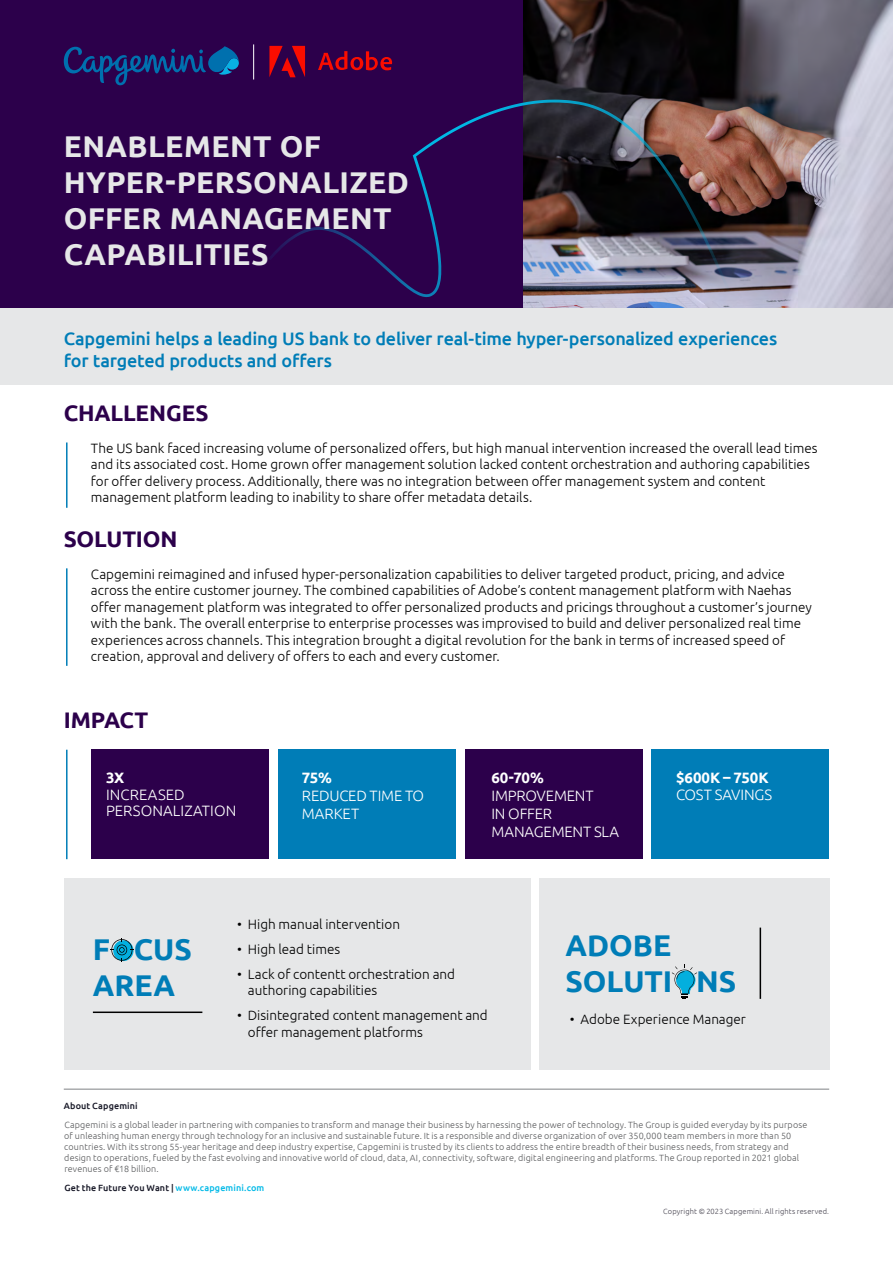
<style>
.page{position:relative;width:893px;height:1263px;background:#fff}
.page>*{position:absolute;margin:0;border:0;box-sizing:border-box;transform-origin:0 0}
.t1{font:700 30px/36px "Ubuntu";letter-spacing:.015em;color:#e6e7e8}
.t2{font:700 30px/36px "Ubuntu";color:#007db7}
.t3{font:700 22.5px "Ubuntu";letter-spacing:-.01em;color:#2c004b}
.t4{font:500 18px/21.6px "Ubuntu";letter-spacing:-.01em;color:#007db7}
.t5{font:300 15px/18px "Ubuntu";letter-spacing:-.01em;color:#fff}
.t6{font:700 15px "Ubuntu";letter-spacing:-.01em;color:#fff}
.t7{font:300 13.5px/16.5px "Ubuntu";color:#000}
.t8{font:300 9px/10.8px "Ubuntu";letter-spacing:.015em;color:#58595b}
.t9{font:500 9px "Ubuntu";letter-spacing:.015em;color:#151625}
.t10{font:300 7.5px "Ubuntu";letter-spacing:.015em;color:#484551}
.s1{color:#00b9e7}
</style>
<div class="page">
<div style="left:0;top:0;width:893px;height:317px;background:#2c004b"></div>
<div style="left:0;top:309px;width:893px;height:76px;background:#e6e7e8"></div>
<div style="left:64px;top:878px;width:466px;height:191px;background:#e6e7e8"></div>
<div style="left:539px;top:878px;width:290px;height:191px;background:#e6e7e8"></div>
<img style="left:523px;top:0;width:370px;height:308px">
<hr style="left:66px;top:442px;width:2px;height:66px;background:#007db7">
<hr style="left:66px;top:568px;width:2px;height:98px;background:#007db7">
<hr style="left:66px;top:750px;width:2px;height:109px;background:#007db7">
<div style="left:91px;top:750px;width:178px;height:109px;background:#2c004b"></div>
<div style="left:465px;top:750px;width:177px;height:109px;background:#2c004b"></div>
<div style="left:278px;top:750px;width:177px;height:109px;background:#007db7"></div>
<div style="left:651px;top:750px;width:178px;height:109px;background:#007db7"></div>
<hr style="left:760px;top:927px;width:1px;height:72px;background:#000">
<svg style="left:672px;top:964px;width:25px;height:35px"></svg>
<hr style="left:93px;top:1011px;width:109px;height:2px;background:#000">
<svg style="left:110px;top:938px;width:24px;height:24px"></svg>
<hr style="left:64px;top:1089px;width:765px;height:1px;background:#808285">
<svg style="left:269px;top:100px;width:271px;height:197px"></svg>
<svg style="left:318px;top:51px;width:74px;height:19px"></svg>
<svg style="left:269px;top:46px;width:36px;height:31px"></svg>
<svg style="left:64px;top:46px;width:175px;height:39px"></svg>
<hr style="left:253px;top:44px;width:1px;height:36px;background:#fff">
<h1 class="t1" style="left:64px;top:128px;width:347px">ENABLEMENT OF<br>HYPER-PERSONALIZED<br>OFFER MANAGEMENT<br>CAPABILITIES</h1>
<h3 class="t4" style="left:64px;top:327px;width:715px">Capgemini helps a leading US bank to deliver real-time hyper-personalized experiences for targeted products and offers</h3>
<h2 class="t3" style="left:64px;top:399px;width:146px">CHALLENGES</h2>
<p class="t7" style="left:91px;top:440px;width:728px">The US bank faced increasing volume of personalized offers, but high manual intervention increased the overall lead times and its associated cost. Home grown offer management solution lacked content orchestration and authoring capabilities for offer delivery process. Additionally, there was no integration between offer management system and content management platform leading to inability to share offer metadata details.</p>
<h2 class="t3" style="left:64px;top:525px;width:115px">SOLUTION</h2>
<p class="t7" style="left:91px;top:565px;width:722px">Capgemini reimagined and infused hyper-personalization capabilities to deliver targeted product, pricing, and advice across the entire customer journey. The combined capabilities of Adobe’s content management platform with Naehas offer management platform was integrated to offer personalized products and pricings throughout a customer’s journey with the bank. The overall enterprise to enterprise processes was improvised to build and deliver personalized real time experiences across channels. This integration brought a digital revolution for the bank in terms of increased speed of creation, approval and delivery of offers to each and every customer.</p>
<h2 class="t3" style="left:64px;top:706px;width:86px">IMPACT</h2>
<p class="t6" style="left:106px;top:769px;width:20px">3X</p>
<p class="t5" style="left:106px;top:786px;width:132px;line-height:16.5px">INCREASED<br>PERSONALIZATION</p>
<p class="t6" style="left:302px;top:769px;width:31px">75%</p>
<p class="t5" style="left:302px;top:787px;width:124px">REDUCED TIME TO<br>MARKET</p>
<p class="t6" style="left:491px;top:769px;width:54px">60-70%</p>
<p class="t5" style="left:491px;top:787px;width:129px">IMPROVEMENT<br>IN OFFER<br>MANAGEMENT SLA</p>
<p class="t6" style="left:676px;top:769px;width:94px">$600K – 750K</p>
<p class="t5" style="left:676px;top:785px;width:97px">COST SAVINGS</p>
<h1 class="t2" style="left:93px;top:930px;width:101px">F CUS<br>AREA</h1>
<p class="t7" style="left:237px;top:915px;width:164px">• High manual intervention</p>
<p class="t7" style="left:237px;top:940px;width:105px">• High lead times</p>
<p class="t7" style="left:248px;top:965px;width:209px;text-indent:-11px">• Lack of contentt orchestration and authoring capabilities</p>
<p class="t7" style="left:248px;top:1007px;width:242px;text-indent:-11px">• Disintegrated content management and offer management platforms</p>
<p class="t7" style="left:570px;top:1010px;width:178px">• Adobe Experience Manager</p>
<h1 class="t2" style="left:565px;top:926px;width:172px">ADOBE<br>SOLUTI NS</h1>
<p class="t9" style="left:64px;top:1100px;width:76px">About Capgemini</p>
<p class="t8" style="left:64px;top:1119px;width:745px">Capgemini is a global leader in partnering with companies to transform and manage their business by harnessing the power of technology. The Group is guided everyday by its purpose of unleashing human energy through technology for an inclusive and sustainable future. It is a responsible and diverse organization of over 350,000 team members in more than 50 countries. With its strong 55-year heritage and deep industry expertise, Capgemini is trusted by its clients to address the entire breadth of their business needs, from strategy and design to operations, fueled by the fast evolving and innovative world of cloud, data, AI, connectivity, software, digital engineering and platforms. The Group reported in 2021 global revenues of €18 billion.</p>
<p class="t9" style="left:64px;top:1182px;width:201px">Get the Future You Want | <span class="s1">www.capgemini.com</span></p>
<p class="t10" style="left:663px;top:1207px;width:167px">Copyright © 2023 Capgemini. All rights reserved.</p>
</div>
